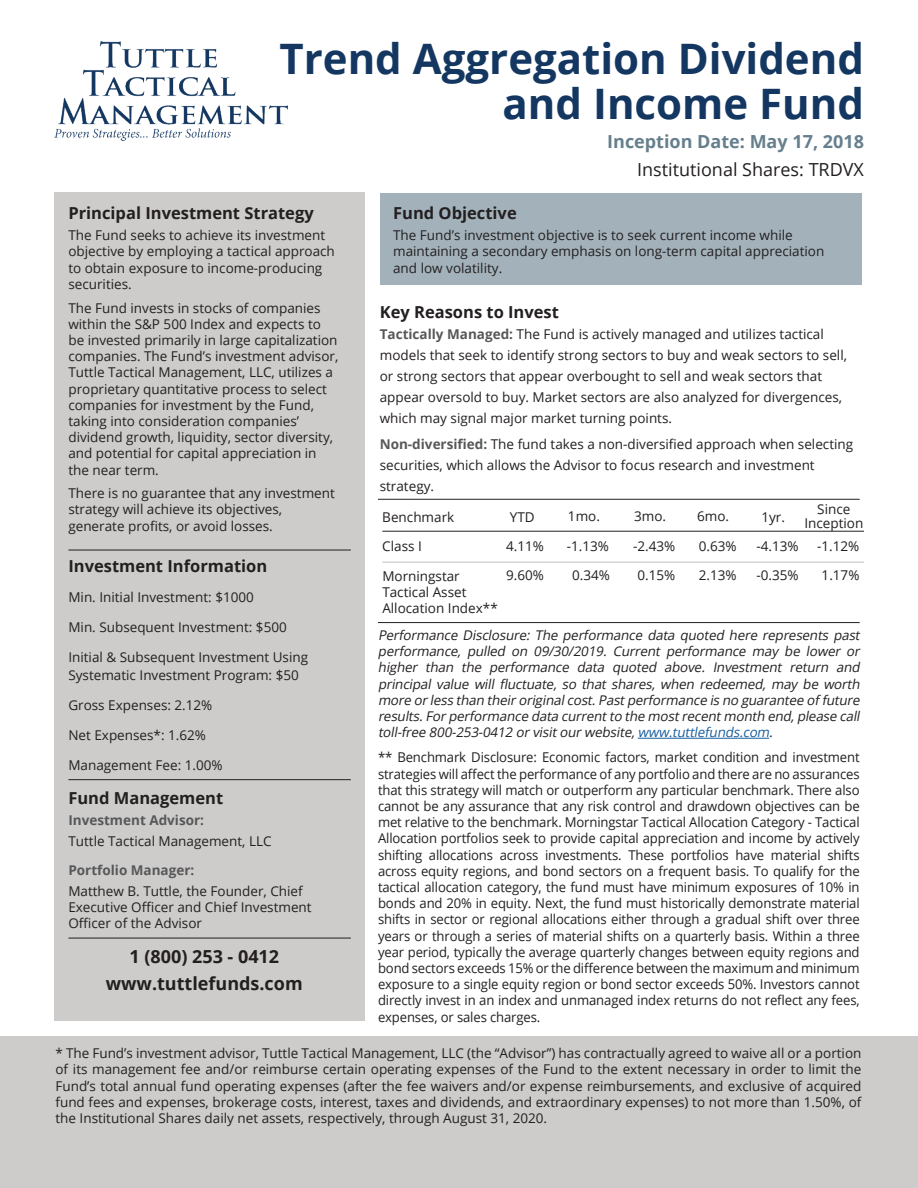
<style>
.page{position:relative;width:918px;height:1188px;background:#fff}
.page>*{position:absolute;margin:0;border:0;box-sizing:border-box;transform-origin:0 0}
.t1{font:700 42px/45px "Open Sans";color:#143761;text-align:right}
.t2{font:700 18px/27px "Open Sans";color:#231f20;text-align:center}
.t3{font:18px "Open Sans";color:#231f20}
.t4{font:700 18px "Open Sans";color:#667f8d}
.t5{font:700 16.5px "Open Sans";color:#231f20}
.t6{font:13.5px/16.2px "Open Sans";color:#231f20}
.t7{font:700 13.5px "Open Sans";color:#57585a}
.t8{font:italic 13.35px/16.2px "Open Sans";letter-spacing:-.01em;color:#231f20;text-align:justify}
.s1{font-weight:700;color:#57585a}
.s2{color:#175d9e}
</style>
<div class="page">
<div style="left:55px;top:192px;width:310px;height:829px;background:#ceccca"></div>
<div style="left:380px;top:193px;width:481px;height:92px;background:#a3b2ba"></div>
<div style="left:0;top:1037px;width:918px;height:151px;background:#ceccca"></div>
<img style="left:54px;top:42px;width:234px;height:99px">
<hr style="left:68px;top:550px;width:283px;height:1px;background:#231f20">
<hr style="left:68px;top:779px;width:283px;height:1px;background:#231f20">
<hr style="left:68px;top:938px;width:283px;height:1px;background:#231f20">
<hr style="left:378px;top:622px;width:482px;height:1px;background:#231f20">
<hr style="left:638px;top:738px;width:131px;height:1px;background:#175d9e">
<hr style="left:378px;top:499px;width:482px;height:1px;background:#231f20">
<hr style="left:382px;top:531px;width:482px;height:1px;background:#231f20">
<hr style="left:382px;top:562px;width:482px;height:1px;background:#231f20">
<h1 class="t1" style="left:280px;top:35px;width:586px">Trend Aggregation Dividend and Income Fund</h1>
<h2 class="t4" style="left:607px;top:128px;width:258px">Inception Date: May 17, 2018</h2>
<h2 class="t3" style="left:637px;top:157px;width:228px">Institutional Shares: TRDVX</h2>
<p class="t5" style="left:393px;top:202px;width:125px">Fund Objective</p>
<p class="t6" style="left:393px;top:227px;width:433px">The Fund’s investment objective is to seek current income while maintaining a secondary emphasis on long-term capital appreciation and low volatility.</p>
<p class="t5" style="left:380px;top:301px;width:181px">Key Reasons to Invest</p>
<p class="t6" style="left:380px;top:324px;width:469px;line-height:21px"><span class="s1">Tactically Managed:</span> The Fund is actively managed and utilizes tactical models that seek to identify strong sectors to buy and weak sectors to sell, or strong sectors that appear overbought to sell and weak sectors that appear oversold to buy. Market sectors are also analyzed for divergences, which may signal major market turning points.</p>
<p class="t6" style="left:380px;top:433px;width:475px;line-height:21px"><span class="s1">Non-diversified:</span> The fund takes a non-diversified approach when selecting securities, which allows the Advisor to focus research and investment strategy.</p>
<p class="t5" style="left:68px;top:202px;width:247px">Principal Investment Strategy</p>
<p class="t6" style="left:68px;top:227px;width:268px">The Fund seeks to achieve its investment objective by employing a tactical approach to obtain exposure to income-producing securities.</p>
<p class="t6" style="left:68px;top:299px;width:271px">The Fund invests in stocks of companies within the S&amp;P 500 Index and expects to be invested primarily in large capitalization companies. The Fund’s investment advisor, Tuttle Tactical Management, LLC, utilizes a proprietary quantitative process to select companies for investment by the Fund, taking into consideration companies’ dividend growth, liquidity, sector diversity, and potential for capital appreciation in the near term.</p>
<p class="t6" style="left:68px;top:485px;width:268px">There is no guarantee that any investment strategy will achieve its objectives, generate profits, or avoid losses.</p>
<p class="t6" style="left:568px;top:507px;width:34px">1mo.</p>
<p class="t6" style="left:761px;top:509px;width:25px">1yr.</p>
<p class="t6" style="left:804px;top:502px;width:60px;line-height:13.5px;text-align:center">Since<br>Inception</p>
<p class="t6" style="left:634px;top:507px;width:34px">3mo.</p>
<p class="t6" style="left:633px;top:531px;width:44px;line-height:29.2px;text-align:center">-2.43%<br>0.15%</p>
<p class="t6" style="left:697px;top:508px;width:34px">6mo.</p>
<p class="t6" style="left:699px;top:531px;width:39px;line-height:29.2px">0.63%<br>2.13%</p>
<p class="t6" style="left:382px;top:509px;width:73px">Benchmark</p>
<p class="t6" style="left:506px;top:503px;width:39px;line-height:29px">YTD<br>4.11%<br>9.60%</p>
<p class="t6" style="left:382px;top:537px;width:41px">Class I</p>
<p class="t6" style="left:567px;top:537px;width:44px">-1.13%</p>
<p class="t6" style="left:756px;top:537px;width:44px">-4.13%</p>
<p class="t6" style="left:817px;top:537px;width:44px">-1.12%</p>
<p class="t5" style="left:68px;top:554px;width:200px">Investment Information</p>
<p class="t6" style="left:68px;top:589px;width:187px">Min. Initial Investment: $1000</p>
<p class="t6" style="left:68px;top:619px;width:220px">Min. Subsequent Investment: $500</p>
<p class="t6" style="left:68px;top:648px;width:241px;line-height:18px">Initial &amp; Subsequent Investment Using<br>Systematic Investment Program: $50</p>
<p class="t6" style="left:68px;top:697px;width:146px">Gross Expenses: 2.12%</p>
<p class="t6" style="left:68px;top:727px;width:139px">Net Expenses*: 1.62%</p>
<p class="t6" style="left:68px;top:757px;width:156px">Management Fee: 1.00%</p>
<p class="t6" style="left:572px;top:567px;width:39px">0.34%</p>
<p class="t6" style="left:756px;top:567px;width:44px">-0.35%</p>
<p class="t6" style="left:822px;top:567px;width:39px">1.17%</p>
<p class="t6" style="left:382px;top:567px;width:117px">Morningstar<br>Tactical Asset<br>Allocation Index**</p>
<p class="t8" style="left:378px;top:627px;width:486px">Performance Disclosure: The performance data quoted here represents past performance, pulled on 09/30/2019. Current performance may be lower or higher than the performance data quoted above. Investment return and principal value will fluctuate, so that shares, when redeemed, may be worth more orless than theiroriginalcost.Pastperformance is no guarantee of future results.Forperformance data currentto the mostrecentmonth end,please call toll-free 800-253-0412 orvisitourwebsite,<span class="s2">www.tuttlefunds.com</span>.</p>
<p class="t6" style="left:378px;top:749px;width:483px;text-align:justify">** Benchmark Disclosure: Economic factors, market condition and investment strategies will affect the performance of any portfolio and there are no assurances that this strategy will match or outperform any particular benchmark. There also cannot be any assurance that any risk control and drawdown objectives can be met relative to the benchmark. Morningstar Tactical Allocation Category - Tactical Allocation portfolios seek to provide capital appreciation and income by actively shifting allocations across investments. These portfolios have material shifts across equity regions, and bond sectors on a frequent basis. To qualify for the tactical allocation category, the fund must have minimum exposures of 10% in bonds and 20% in equity. Next, the fund must historically demonstrate material shifts in sector or regional allocations either through a gradual shift over three years or through a series of material shifts on a quarterly basis. Within a three year period, typically the average quarterly changes between equity regions and bond sectors exceeds 15% or the difference between the maximum and minimum exposure to a single equity region or bond sector exceeds 50%. Investors cannot directly invest in an index and unmanaged index returns do not reflect any fees, expenses, or sales charges.</p>
<p class="t5" style="left:68px;top:787px;width:156px">Fund Management</p>
<p class="t7" style="left:68px;top:811px;width:137px">Investment Advisor:</p>
<p class="t6" style="left:68px;top:833px;width:205px">Tuttle Tactical Management, LLC</p>
<p class="t7" style="left:68px;top:860px;width:128px">Portfolio Manager:</p>
<p class="t6" style="left:68px;top:882px;width:245px">Matthew B. Tuttle, the Founder, Chief<br>Executive Officer and Chief Investment<br>Officer of the Advisor</p>
<h2 class="t2" style="left:106px;top:943px;width:198px">1 (800) 253 - 0412 www.tuttlefunds.com</h2>
<p class="t6" style="left:55px;top:1045px;width:808px;text-align:justify">* The Fund’s investment advisor, Tuttle Tactical Management, LLC (the “Advisor”) has contractually agreed to waive all or a portion of its management fee and/or reimburse certain operating expenses of the Fund to the extent necessary in order to limit the Fund’s total annual fund operating expenses (after the fee waivers and/or expense reimbursements, and exclusive of acquired fund fees and expenses, brokerage costs, interest, taxes and dividends, and extraordinary expenses) to not more than 1.50%, of the Institutional Shares daily net assets, respectively, through August 31, 2020.</p>
</div>
